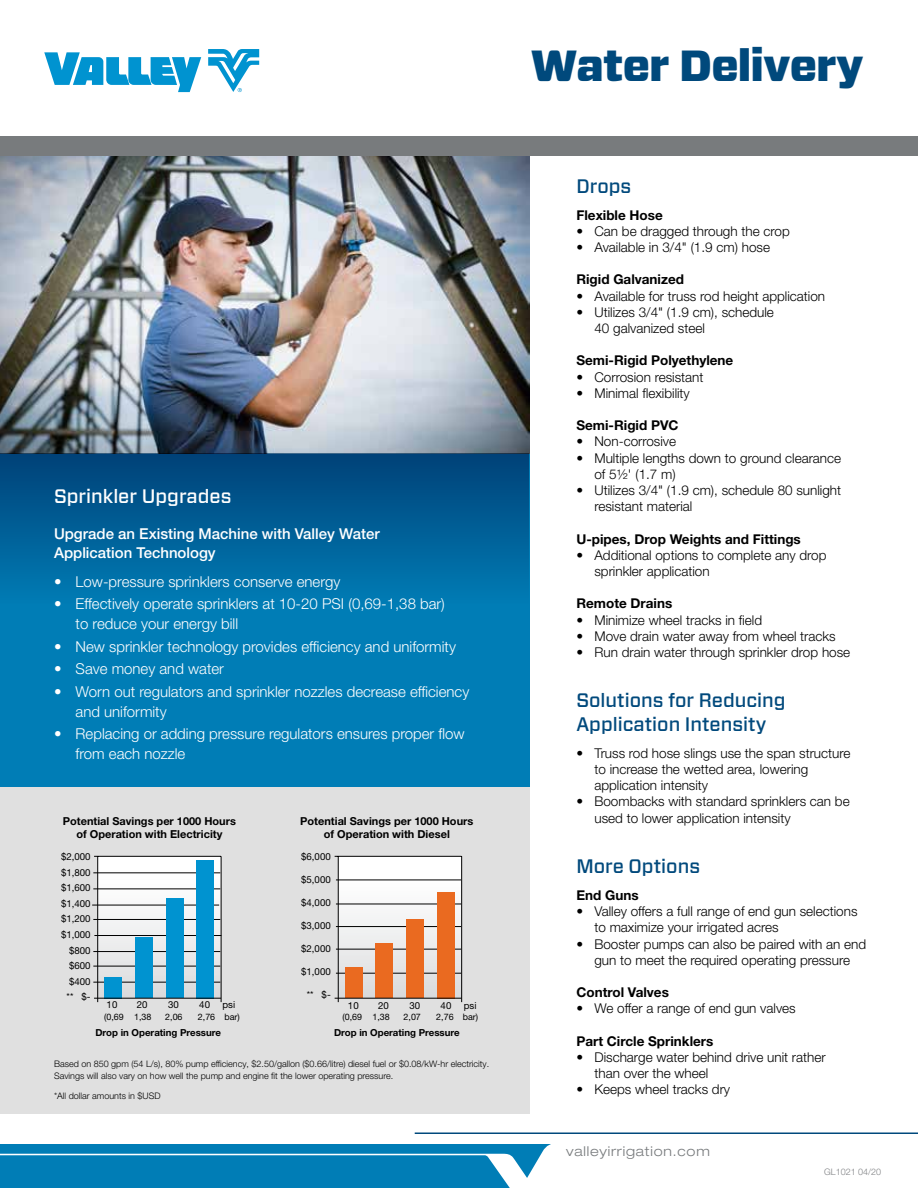
<style>
.page{position:relative;width:918px;height:1188px;background:#fff}
.page>*{position:absolute;margin:0;border:0;box-sizing:border-box;transform-origin:0 0}
.t1{font:900 43.5px "Forza";letter-spacing:-.02em;color:#00497c}
.t2{font:500 19.5px/23.4px "Forza";color:#00497c}
.t3{font:500 19.5px "Forza";color:#fff}
.t4{font:300 15px/19.5px "Helvetica Neue LT Pro";color:#fff}
.t5{font:500 15px/19.5px "Helvetica Neue LT Pro";color:#fff}
.t6{font:300 13.5px/16.2px "Helvetica Neue LT Pro";color:#000}
.t7{font:700 13.5px "Helvetica Neue LT Pro";color:#000}
.t8{font:300 expanded 13.5px "Helvetica Neue LT Pro";letter-spacing:.06em;color:#787b7d}
.t9{font:700 10.95px/13.2px "Helvetica Neue LT Pro";color:#000;text-align:center}
.t10{font:9.6px/15.6px "Helvetica Neue LT Pro";color:#000;text-align:right}
.t11{font:700 9.6px "Helvetica Neue LT Pro";color:#000}
.t12{font:300 9px/12px "Helvetica Neue LT Pro";color:#000}
.t13{font:300 9px "Helvetica Neue LT Pro";color:#808285}
.t14{font:8.85px "Helvetica Neue LT Pro";color:#000}
</style>
<div class="page">
<div style="left:0;top:788px;width:529px;height:326px;background:#e0e0e0"></div>
<div style="left:0;top:454px;width:529px;height:333px;background:#007db6"></div>
<img style="left:0;top:156px;width:529px;height:298px">
<div style="left:0;top:454px;width:529px;height:150px;background:linear-gradient(to bottom,#004178,#007bb4)"></div>
<svg style="left:208px;top:49px;width:51px;height:43px"></svg>
<svg style="left:44px;top:52px;width:157px;height:40px"></svg>
<svg style="left:0;top:1144px;width:551px;height:44px;background:#1789bc"></svg>
<div style="left:0;top:137px;width:918px;height:19px;background:#787b7d"></div>
<hr style="left:415px;top:1132px;width:503px;height:2px;background:#00497c">
<svg style="left:98px;top:857px;width:123px;height:141px"></svg>
<hr style="left:97px;top:856px;width:1px;height:146px;background:#000">
<hr style="left:221px;top:856px;width:1px;height:146px;background:#000">
<hr style="left:94px;top:856px;width:127px;height:1px;background:#000">
<hr style="left:93px;top:872px;width:127px;height:1px;background:#000">
<hr style="left:93px;top:889px;width:127px;height:1px;background:#000">
<hr style="left:92px;top:905px;width:127px;height:1px;background:#000">
<hr style="left:93px;top:919px;width:127px;height:1px;background:#000">
<hr style="left:93px;top:951px;width:127px;height:1px;background:#000">
<hr style="left:94px;top:935px;width:127px;height:1px;background:#000">
<hr style="left:93px;top:966px;width:127px;height:1px;background:#000">
<hr style="left:93px;top:982px;width:127px;height:1px;background:#000">
<div style="left:105px;top:977px;width:17px;height:21px;background:#0093d0"></div>
<div style="left:135px;top:937px;width:18px;height:61px;background:#0093d0"></div>
<div style="left:166px;top:898px;width:17px;height:100px;background:#0093d0"></div>
<div style="left:197px;top:860px;width:17px;height:138px;background:#0093d0"></div>
<hr style="left:94px;top:998px;width:127px;height:1px;background:#000">
<svg style="left:339px;top:857px;width:122px;height:141px"></svg>
<hr style="left:338px;top:856px;width:1px;height:146px;background:#000">
<hr style="left:461px;top:856px;width:1px;height:146px;background:#000">
<hr style="left:335px;top:856px;width:126px;height:1px;background:#000">
<hr style="left:336px;top:904px;width:125px;height:1px;background:#000">
<hr style="left:336px;top:926px;width:125px;height:1px;background:#000">
<hr style="left:336px;top:880px;width:125px;height:1px;background:#000">
<hr style="left:336px;top:973px;width:125px;height:1px;background:#000">
<hr style="left:336px;top:949px;width:125px;height:1px;background:#000">
<div style="left:437px;top:892px;width:17px;height:106px;background:#ea6a20"></div>
<div style="left:345px;top:968px;width:17px;height:30px;background:#ea6a20"></div>
<div style="left:376px;top:944px;width:17px;height:54px;background:#ea6a20"></div>
<div style="left:406px;top:920px;width:18px;height:78px;background:#ea6a20"></div>
<hr style="left:335px;top:998px;width:127px;height:1px;background:#000">
<h2 class="t3" style="left:54px;top:484px;width:179px">Sprinkler Upgrades</h2>
<p class="t5" style="left:54px;top:524px;width:327px">Upgrade an Existing Machine with Valley Water<br>Application Technology</p>
<p class="t4" style="left:54px;top:571px;width:288px">• Low-pressure sprinklers conserve energy</p>
<p class="t4" style="left:76px;top:594px;width:371px;text-indent:-22px">• Effectively operate sprinklers at 10-20 PSI (0,69-1,38 bar) to reduce your energy bill</p>
<p class="t4" style="left:54px;top:636px;width:403px">• New sprinkler technology provides efficiency and uniformity</p>
<p class="t4" style="left:54px;top:659px;width:171px">• Save money and water</p>
<p class="t4" style="left:76px;top:682px;width:395px;text-indent:-22px">• Worn out regulators and sprinkler nozzles decrease efficiency and uniformity</p>
<p class="t4" style="left:76px;top:724px;width:391px;text-indent:-22px">• Replacing or adding pressure regulators ensures proper flow from each nozzle</p>
<p class="t9" style="left:63px;top:814px;width:175px">Potential Savings per 1000 Hours of Operation with Electricity</p>
<p class="t9" style="left:300px;top:814px;width:175px">Potential Savings per 1000 Hours of Operation with Diesel</p>
<p class="t10" style="left:61px;top:849px;width:31px">$2,000 $1,800 $1,600 $1,400 $1,200 $1,000 $800 $600 $400 ** $-</p>
<p class="t10" style="left:107px;top:997px;width:12px">10</p>
<p class="t10" style="left:137px;top:997px;width:12px">20</p>
<p class="t10" style="left:168px;top:997px;width:12px">30</p>
<p class="t10" style="left:199px;top:997px;width:12px">40</p>
<p class="t10" style="left:222px;top:997px;width:14px">psi</p>
<p class="t10" style="left:301px;top:849px;width:31px">$6,000</p>
<p class="t10" style="left:301px;top:872px;width:31px">$5,000</p>
<p class="t10" style="left:301px;top:895px;width:31px">$4,000</p>
<p class="t10" style="left:301px;top:918px;width:31px">$3,000</p>
<p class="t10" style="left:301px;top:941px;width:31px">$2,000</p>
<p class="t10" style="left:301px;top:964px;width:31px">$1,000</p>
<p class="t10" style="left:307px;top:987px;width:26px">** $-</p>
<p class="t10" style="left:348px;top:997px;width:12px">10</p>
<p class="t10" style="left:378px;top:997px;width:12px">20</p>
<p class="t10" style="left:409px;top:997px;width:12px">30</p>
<p class="t10" style="left:441px;top:997px;width:12px">40</p>
<p class="t10" style="left:464px;top:997px;width:14px">psi</p>
<p class="t14" style="left:104px;top:1012px;width:49px">(0,69 1,38</p>
<p class="t14" style="left:165px;top:1012px;width:19px">2,06</p>
<p class="t14" style="left:198px;top:1012px;width:43px">2,76 bar)</p>
<p class="t14" style="left:342px;top:1012px;width:49px">(0,69 1,38</p>
<p class="t14" style="left:404px;top:1012px;width:19px">2,07</p>
<p class="t14" style="left:436px;top:1012px;width:43px">2,76 bar)</p>
<p class="t11" style="left:95px;top:1026px;width:127px">Drop in Operating Pressure</p>
<p class="t11" style="left:334px;top:1026px;width:127px">Drop in Operating Pressure</p>
<p class="t12" style="left:54px;top:1058px;width:437px">Based on 850 gpm (54 L/s), 80% pump efficiency, $2.50/gallon ($0.66/litre) diesel fuel or $0.08/kW-hr electricity.<br>Savings will also vary on how well the pump and engine fit the lower operating pressure.</p>
<p class="t12" style="left:54px;top:1089px;width:108px">*All dollar amounts in $USD</p>
<h1 class="t1" style="left:531px;top:37px;width:334px">Water Delivery</h1>
<h2 class="t2" style="left:576px;top:174px;width:56px">Drops</h2>
<p class="t7" style="left:576px;top:206px;width:88px">Flexible Hose</p>
<p class="t6" style="left:576px;top:223px;width:215px">• Can be dragged through the crop</p>
<p class="t6" style="left:576px;top:239px;width:195px">• Available in 3/4" (1.9 cm) hose</p>
<p class="t7" style="left:576px;top:271px;width:109px">Rigid Galvanized</p>
<p class="t6" style="left:576px;top:287px;width:250px">• Available for truss rod height application</p>
<p class="t6" style="left:594px;top:304px;width:181px;text-indent:-18px">• Utilizes 3/4" (1.9 cm), schedule<br>40 galvanized steel</p>
<p class="t7" style="left:576px;top:352px;width:158px">Semi-Rigid Polyethylene</p>
<p class="t6" style="left:576px;top:368px;width:129px">• Corrosion resistant</p>
<p class="t6" style="left:576px;top:385px;width:115px">• Minimal flexibility</p>
<p class="t7" style="left:576px;top:417px;width:104px">Semi-Rigid PVC</p>
<p class="t6" style="left:576px;top:433px;width:101px">• Non-corrosive</p>
<p class="t6" style="left:594px;top:449px;width:248px;text-indent:-18px">• Multiple lengths down to ground clearance of 5½' (1.7 m)</p>
<p class="t6" style="left:594px;top:482px;width:248px;text-indent:-18px">• Utilizes 3/4" (1.9 cm), schedule 80 sunlight resistant material</p>
<p class="t7" style="left:576px;top:530px;width:226px">U-pipes, Drop Weights and Fittings</p>
<p class="t6" style="left:594px;top:547px;width:234px;text-indent:-18px">• Additional options to complete any drop sprinkler application</p>
<p class="t7" style="left:576px;top:595px;width:97px">Remote Drains</p>
<p class="t6" style="left:576px;top:611px;width:187px">• Minimize wheel tracks in field</p>
<p class="t6" style="left:576px;top:628px;width:261px">• Move drain water away from wheel tracks</p>
<p class="t6" style="left:576px;top:644px;width:275px">• Run drain water through sprinkler drop hose</p>
<h2 class="t2" style="left:576px;top:689px;width:211px">Solutions for Reducing<br>Application Intensity</h2>
<p class="t6" style="left:594px;top:745px;width:258px;text-indent:-18px">• Truss rod hose slings use the span structure to increase the wetted area, lowering application intensity</p>
<p class="t6" style="left:594px;top:793px;width:257px;text-indent:-18px">• Boombacks with standard sprinklers can be used to lower application intensity</p>
<h2 class="t2" style="left:576px;top:855px;width:125px">More Options</h2>
<p class="t7" style="left:576px;top:887px;width:64px">End Guns</p>
<p class="t6" style="left:594px;top:903px;width:265px;text-indent:-18px">• Valley offers a full range of end gun selections to maximize your irrigated acres</p>
<p class="t6" style="left:576px;top:935px;width:291px;text-align:center">• Booster pumps can also be paired with an end gun to meet the required operating pressure</p>
<p class="t7" style="left:576px;top:984px;width:94px">Control Valves</p>
<p class="t6" style="left:576px;top:1000px;width:221px">• We offer a range of end gun valves</p>
<p class="t7" style="left:576px;top:1032px;width:138px">Part Circle Sprinklers</p>
<p class="t6" style="left:594px;top:1049px;width:233px;text-indent:-18px">• Discharge water behind drive unit rather than over the wheel</p>
<p class="t6" style="left:576px;top:1081px;width:155px">• Keeps wheel tracks dry</p>
<p class="t8" style="left:566px;top:1143px;width:145px">valleyirrigation.com</p>
<p class="t13" style="left:824px;top:1166px;width:59px">GL1021 04/20</p>
</div>
